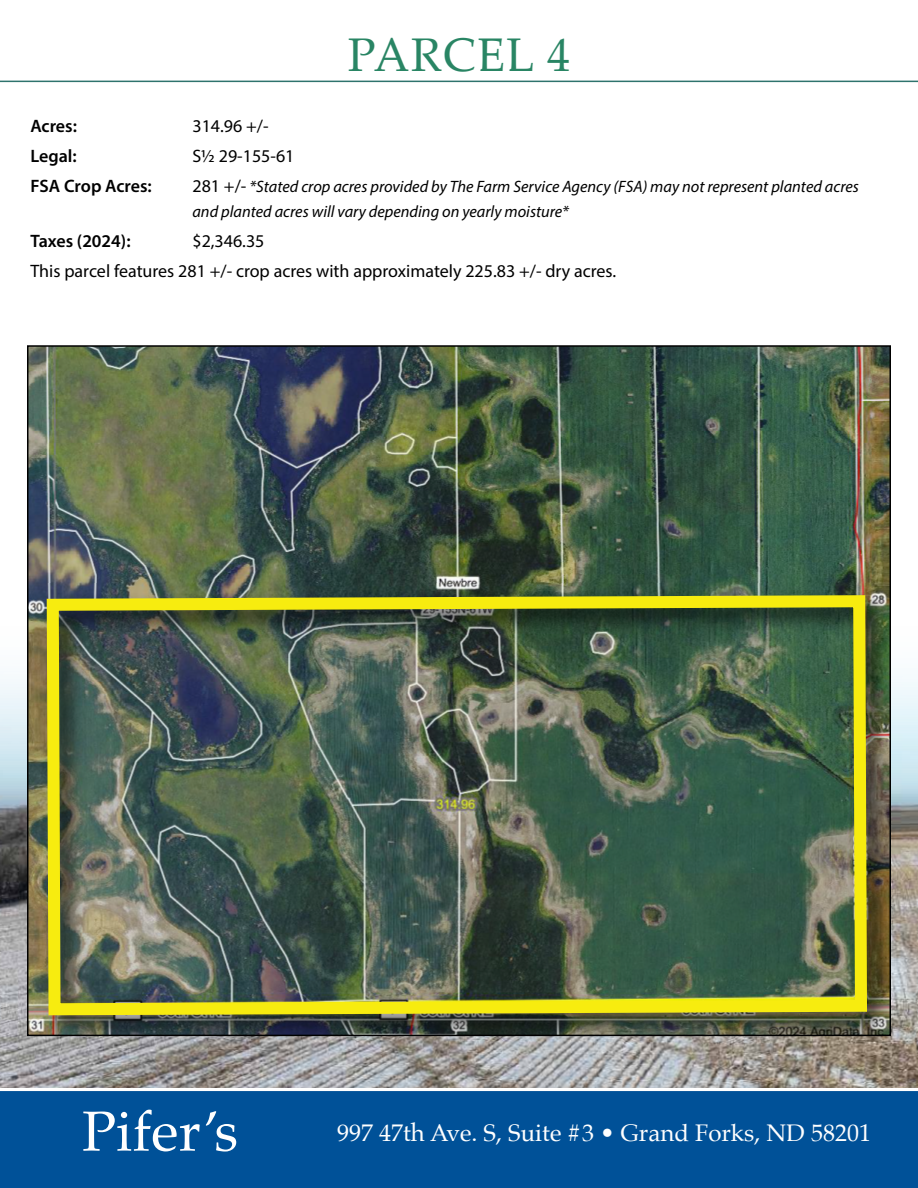
<style>
.page{position:relative;width:918px;height:1188px;background:#fff}
.page>*{position:absolute;margin:0;border:0;box-sizing:border-box;transform-origin:0 0}
.t1{font:56.55px "Palatino Linotype";color:#fff}
.t2{font:47.25px "Palatino Linotype";letter-spacing:.03em;color:#298564}
.t3{font:24px "Palatino";color:#fff}
.t4{font:18px/30px "Myriad Pro";color:#000}
.t5{font:600 18px "Myriad Pro";color:#000}
.t6{font:italic 16.5px/25.5px "Myriad Pro";color:#000}
.s1{font-style:normal;font-size:18px}
</style>
<div class="page">
<img style="left:0;top:676px;width:918px;height:412px">
<div style="left:0;top:1091px;width:918px;height:97px;background:#005198"></div>
<hr style="left:0;top:81px;width:918px;height:1px;background:#2e736d">
<img style="left:30px;top:348px;width:858px;height:685px">
<img style="left:34px;top:583px;width:854px;height:450px">
<img style="left:41px;top:589px;width:832px;height:432px">
<h2 class="t2" style="left:348px;top:21px;width:224px">PARCEL 4</h2>
<p class="t5" style="left:30px;top:114px;width:48px">Acres:</p>
<p class="t4" style="left:192px;top:111px;width:78px">314.96 +/-</p>
<p class="t5" style="left:30px;top:144px;width:48px">Legal:</p>
<p class="t4" style="left:192px;top:141px;width:104px">S½ 29-155-61</p>
<p class="t5" style="left:30px;top:174px;width:123px">FSA Crop Acres:</p>
<p class="t6" style="left:192px;top:173px;width:668px"><span class="s1">281 +/-</span> *Stated crop acres provided by The Farm Service Agency (FSA) may not represent planted acres and planted acres will vary depending on yearly moisture*</p>
<p class="t5" style="left:30px;top:230px;width:102px">Taxes (2024):</p>
<p class="t4" style="left:30px;top:226px;width:587px;text-indent:162px">$2,346.35<br>This parcel features 281 +/- crop acres with approximately 225.83 +/- dry acres.</p>
<h1 class="t1" style="left:82px;top:1091px;width:158px">Pifer’s</h1>
<h3 class="t3" style="left:337px;top:1113px;width:535px">997 47th Ave. S, Suite #3 • Grand Forks, ND 58201</h3>
</div>
